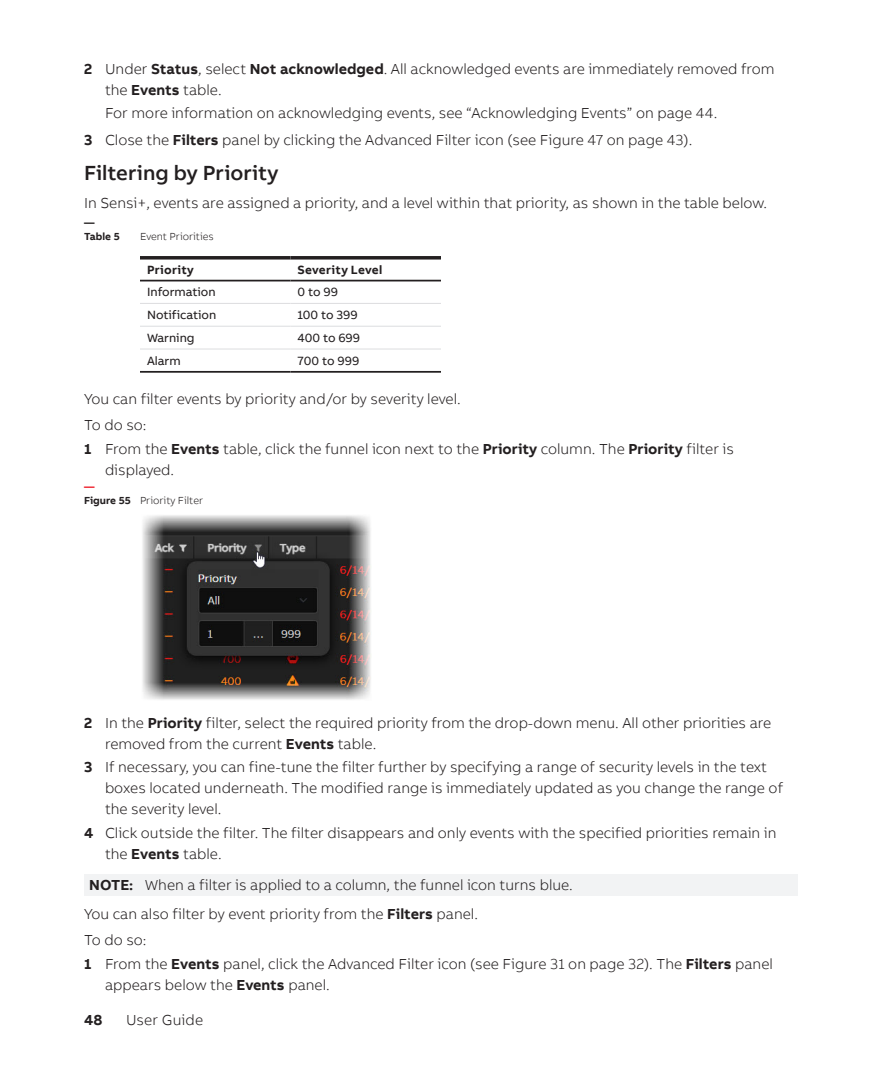
<style>
.page{position:relative;width:882px;height:1071px;background:#fff}
.page>*{position:absolute;margin:0;border:0;box-sizing:border-box;transform-origin:0 0}
.heading_2{font:500 21px "AB Bvoice";letter-spacing:.005em;color:#231f20}
.body_text{font:300 14.88px/21px "AB Bvoice";color:#231f20}
.procedure_step_-_tex{font:300 14.88px "AB Bvoice";color:#231f20}
.note{font:300 14.88px "AB Bvoice";color:#231f20}
.procedure_intro{font:300 14.88px "AB Bvoice";color:#231f20}
.t1{font:700 14.88px "AB Bvoice";color:#231f20}
.body_text_-_left{font:12.25px "AB Bvoice";color:#231f20}
.column_head_-_left{font:700 12.25px "AB Bvoice";letter-spacing:.025em;color:#231f20}
.t2{font:300 10.5px "AB Bvoice";color:#231f20}
.table_dash{font:700 10.5px "AB Bvoice";color:#231f20}
.figure_dash{font:700 10.5px "AB Bvoice";color:#ee1c28}
.s1{font-weight:700}
</style>
<div class="page">
<div style="left:84px;top:874px;width:714px;height:22px;background:#f2f3f4"></div>
<svg style="left:140px;top:256px;width:150px;height:4px"></svg>
<svg style="left:290px;top:256px;width:151px;height:4px"></svg>
<hr style="left:140px;top:280px;width:150px;height:1px;background:#231f20">
<hr style="left:290px;top:280px;width:151px;height:1px;background:#231f20">
<hr style="left:140px;top:371px;width:150px;height:2px;background:#231f20">
<hr style="left:290px;top:371px;width:151px;height:2px;background:#231f20">
<hr style="left:140px;top:303px;width:150px;height:1px;background:#dcdddf">
<hr style="left:290px;top:303px;width:151px;height:1px;background:#dcdddf">
<hr style="left:140px;top:326px;width:150px;height:1px;background:#dcdddf">
<hr style="left:290px;top:326px;width:151px;height:1px;background:#dcdddf">
<hr style="left:140px;top:349px;width:150px;height:1px;background:#dcdddf">
<hr style="left:290px;top:349px;width:151px;height:1px;background:#dcdddf">
<img style="left:142px;top:515px;width:229px;height:185px">
<p class="body_text" style="left:105px;top:58px;width:671px;text-indent:-21px"><span class="s1">2</span> Under <span class="s1">Status</span>, select <span class="s1">Not acknowledged</span>. All acknowledged events are immediately removed from the <span class="s1">Events</span> table.</p>
<p class="procedure_step_-_tex" style="left:105px;top:105px;width:614px">For more information on acknowledging events, see “Acknowledging Events” on page 44.</p>
<p class="body_text" style="left:84px;top:129px;width:610px"><span class="s1">3</span> Close the <span class="s1">Filters</span> panel by clicking the Advanced Filter icon (see Figure 47 on page 43).</p>
<p class="heading_2" style="left:84px;top:160px;width:196px">Filtering by Priority</p>
<p class="body_text" style="left:84px;top:193px;width:685px">In Sensi+, events are assigned a priority, and a level within that priority, as shown in the table below.</p>
<p class="table_dash" style="left:84px;top:216px;width:12px">—</p>
<p class="table_dash" style="left:84px;top:230px;width:37px">Table 5</p>
<p class="t2" style="left:140px;top:231px;width:75px">Event Priorities</p>
<p class="column_head_-_left" style="left:147px;top:262px;width:48px">Priority</p>
<p class="column_head_-_left" style="left:298px;top:262px;width:86px">Severity Level</p>
<p class="body_text_-_left" style="left:147px;top:285px;width:70px">Information</p>
<p class="body_text_-_left" style="left:298px;top:285px;width:42px">0 to 99</p>
<p class="body_text_-_left" style="left:147px;top:308px;width:71px">Notification</p>
<p class="body_text_-_left" style="left:298px;top:308px;width:62px">100 to 399</p>
<p class="body_text_-_left" style="left:147px;top:330px;width:49px">Warning</p>
<p class="body_text_-_left" style="left:298px;top:330px;width:64px">400 to 699</p>
<p class="body_text_-_left" style="left:147px;top:353px;width:35px">Alarm</p>
<p class="body_text_-_left" style="left:298px;top:353px;width:63px">700 to 999</p>
<p class="body_text" style="left:84px;top:389px;width:378px">You can filter events by priority and/or by severity level.</p>
<p class="procedure_intro" style="left:84px;top:417px;width:64px">To do so:</p>
<p class="body_text" style="left:105px;top:439px;width:631px;text-indent:-21px"><span class="s1">1</span> From the <span class="s1">Events</span> table, click the funnel icon next to the <span class="s1">Priority</span> column. The <span class="s1">Priority</span> filter is displayed.</p>
<p class="figure_dash" style="left:84px;top:480px;width:12px">—</p>
<p class="t2" style="left:84px;top:495px;width:121px"><span class="s1">Figure 55</span> Priority Filter</p>
<p class="body_text" style="left:105px;top:712px;width:668px;text-indent:-21px"><span class="s1">2</span> In the <span class="s1">Priority</span> filter, select the required priority from the drop-down menu. All other priorities are removed from the current <span class="s1">Events</span> table.</p>
<p class="body_text" style="left:105px;top:757px;width:680px;text-indent:-21px"><span class="s1">3</span> If necessary, you can fine-tune the filter further by specifying a range of security levels in the text boxes located underneath. The modified range is immediately updated as you change the range of the severity level.</p>
<p class="body_text" style="left:105px;top:822px;width:673px;text-indent:-21px"><span class="s1">4</span> Click outside the filter. The filter disappears and only events with the specified priorities remain in the <span class="s1">Events</span> table.</p>
<p class="note" style="left:89px;top:876px;width:485px"><span class="s1">NOTE:</span> When a filter is applied to a column, the funnel icon turns blue.</p>
<p class="body_text" style="left:84px;top:904px;width:396px">You can also filter by event priority from the <span class="s1">Filters</span> panel.</p>
<p class="procedure_intro" style="left:84px;top:932px;width:64px">To do so:</p>
<p class="body_text" style="left:105px;top:953px;width:669px;text-indent:-21px"><span class="s1">1</span> From the <span class="s1">Events</span> panel, click the Advanced Filter icon (see Figure 31 on page 32). The <span class="s1">Filters</span> panel appears below the <span class="s1">Events</span> panel.</p>
<p class="t1" style="left:84px;top:1011px;width:20px">48</p>
<p class="body_text" style="left:126px;top:1010px;width:79px">User Guide</p>
</div>
